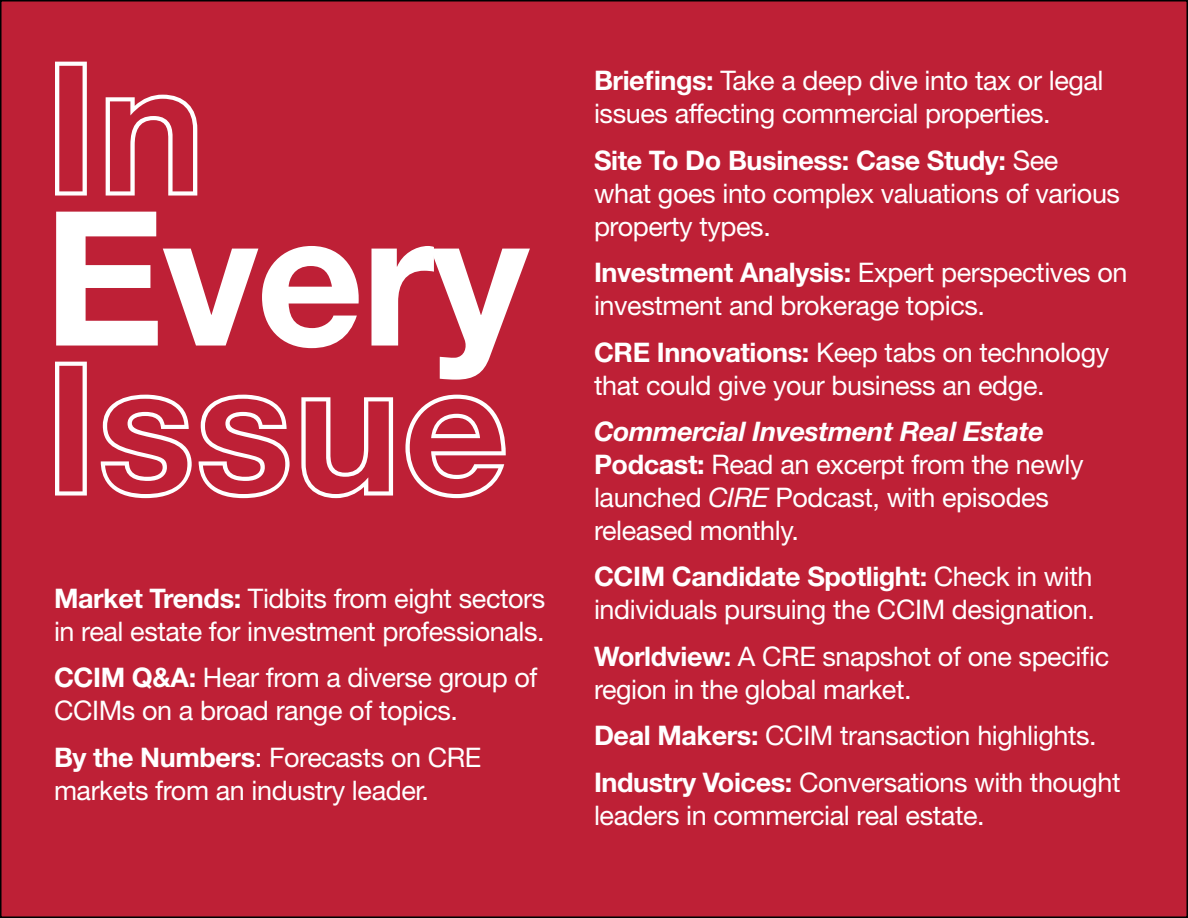
<style>
.page{position:relative;width:1188px;height:918px;background:#fff}
.page>*{position:absolute;margin:0;border:0;box-sizing:border-box;transform-origin:0 0}
.t1{font:187.5px "Helvetica Neue Bold Outline";letter-spacing:-.015em;color:#fff}
.t2{font:700 187.5px "Helvetica Neue";letter-spacing:-.015em;color:#fff}
.t3{font:27px/33px "Helvetica Neue";letter-spacing:-.015em;color:#fff}
.s1{font-weight:700}
.s2{font-weight:700;font-style:italic}
.s3{font-style:italic}
</style>
<div class="page">
<div style="left:1px;top:1px;width:1186px;height:916px;background:#be2036"></div>
<h1 class="t1" style="left:43px;top:10px;width:165px">In</h1>
<h1 class="t2" style="left:43px;top:163px;width:487px">Every</h1>
<h1 class="t1" style="left:43px;top:310px;width:469px">Issue</h1>
<p class="t3" style="left:54px;top:581px;width:493px"><span class="s1">Market Trends:</span> Tidbits from eight sectors in real estate for investment professionals.</p>
<p class="t3" style="left:54px;top:661px;width:485px"><span class="s1">CCIM Q&amp;A:</span> Hear from a diverse group of<br>CCIMs on a broad range of topics.</p>
<p class="t3" style="left:54px;top:740px;width:429px"><span class="s1">By the Numbers</span>: Forecasts on CRE markets from an industry leader.</p>
<p class="t3" style="left:594px;top:64px;width:511px"><span class="s1">Briefings:</span> Take a deep dive into tax or legal issues affecting commercial properties.</p>
<p class="t3" style="left:594px;top:143px;width:528px"><span class="s1">Site To Do Business: Case Study:</span> See what goes into complex valuations of various property types.</p>
<p class="t3" style="left:594px;top:256px;width:535px"><span class="s1">Investment Analysis:</span> Expert perspectives on investment and brokerage topics.</p>
<p class="t3" style="left:594px;top:335px;width:517px"><span class="s1">CRE Innovations:</span> Keep tabs on technology that could give your business an edge.</p>
<p class="t3" style="left:594px;top:415px;width:491px"><span class="s2">Commercial Investment Real Estate<br></span><span class="s1">Podcast:</span> Read an excerpt from the newly launched <span class="s3">CIRE</span> Podcast, with episodes released monthly.</p>
<p class="t3" style="left:594px;top:560px;width:503px"><span class="s1">CCIM Candidate Spotlight:</span> Check in with individuals pursuing the CCIM designation.</p>
<p class="t3" style="left:594px;top:640px;width:517px"><span class="s1">Worldview:</span> A CRE snapshot of one specific region in the global market.</p>
<p class="t3" style="left:594px;top:712px;width:528px;line-height:46.5px"><span class="s1">Deal Makers:</span> CCIM transaction highlights.<br><span class="s1">Industry Voices:</span> Conversations with thought</p>
<p class="t3" style="left:594px;top:798px;width:392px">leaders in commercial real estate.</p>
</div>
